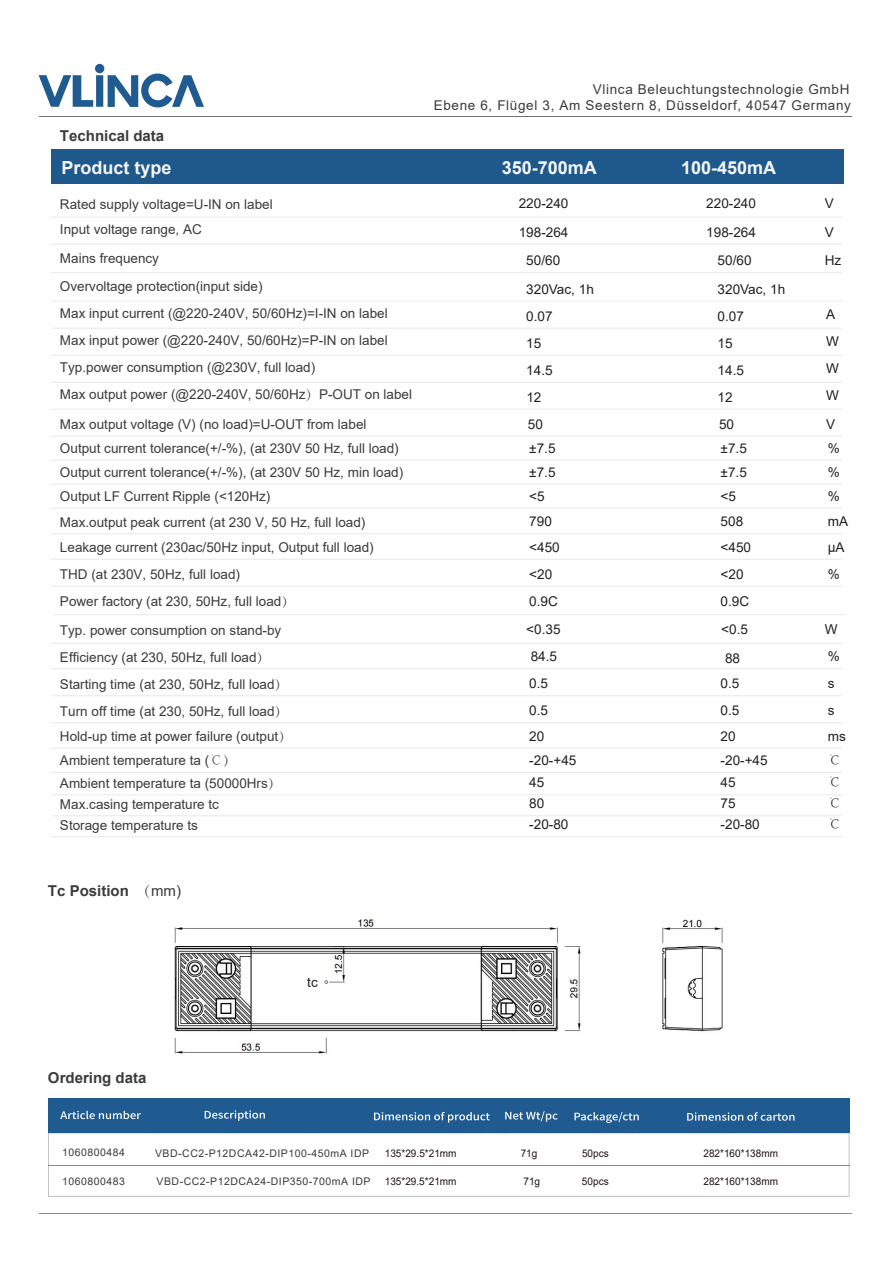
<style>
.page{position:relative;width:893px;height:1263px;background:#fff}
.page>*{position:absolute;margin:0;border:0;box-sizing:border-box;transform-origin:0 0}
.t1{font:700 18px "Arial";color:#f6f7f7}
.t2{font:700 15px "Arial";color:#3c3a3a}
.t3{font:13.5px/25.5px "Arial";color:#3c3a3a}
.t4{font:13.5px/28.5px "Arial";color:#231f20}
.t5{font:13.5px/16.5px "Arial";letter-spacing:.05em;color:#3c3a3a;text-align:right}
.t6{font:300 13.5px "Adobe Song Std";color:#231f20}
.t7{font:10.5px "Arial";letter-spacing:.05em;color:#3c3a3a}
.t8{font:10.5px "Arial";color:#1f1315;scale:.95 1}
.s1{font-family:"Adobe Song Std";font-weight:300}
.s2{font-weight:400}
</style>
<div class="page">
<svg style="left:48px;top:1133px;width:801px;height:63px"></svg>
<div style="left:48px;top:1098px;width:801px;height:34px;background:#1f5b91"></div>
<svg style="left:60px;top:1111px;width:81px;height:8px"></svg>
<svg style="left:205px;top:1110px;width:60px;height:11px"></svg>
<svg style="left:374px;top:1112px;width:116px;height:10px"></svg>
<svg style="left:505px;top:1111px;width:53px;height:11px"></svg>
<svg style="left:574px;top:1112px;width:65px;height:11px"></svg>
<svg style="left:687px;top:1112px;width:107px;height:9px"></svg>
<hr style="left:40px;top:1213px;width:812px;height:1px;background:#86888b">
<div style="left:95px;top:64px;width:9px;height:9px;background:#1f5b91;border-radius:50%"></div>
<svg style="left:39px;top:73px;width:165px;height:34px"></svg>
<hr style="left:39px;top:116px;width:812px;height:1px;background:#727276">
<div style="left:52px;top:149px;width:792px;height:35px;background:#1f588b"></div>
<hr style="left:51px;top:217px;width:791px;height:1px;background:#eae9e9">
<hr style="left:51px;top:244px;width:791px;height:1px;background:#eae9e9">
<hr style="left:48px;top:1166px;width:801px;height:1px;background:#86888b">
<hr style="left:51px;top:272px;width:791px;height:1px;background:#eae9e9">
<hr style="left:51px;top:301px;width:791px;height:1px;background:#eae9e9">
<hr style="left:51px;top:328px;width:791px;height:1px;background:#eae9e9">
<hr style="left:51px;top:355px;width:791px;height:1px;background:#eae9e9">
<hr style="left:51px;top:382px;width:791px;height:1px;background:#eae9e9">
<hr style="left:51px;top:409px;width:791px;height:1px;background:#eae9e9">
<hr style="left:51px;top:436px;width:791px;height:1px;background:#eae9e9">
<hr style="left:51px;top:460px;width:791px;height:1px;background:#eae9e9">
<hr style="left:51px;top:484px;width:791px;height:1px;background:#eae9e9">
<hr style="left:51px;top:508px;width:791px;height:1px;background:#eae9e9">
<hr style="left:51px;top:533px;width:791px;height:1px;background:#eae9e9">
<hr style="left:51px;top:559px;width:791px;height:1px;background:#eae9e9">
<hr style="left:51px;top:586px;width:791px;height:1px;background:#eae9e9">
<hr style="left:54px;top:614px;width:791px;height:1px;background:#eae9e9">
<hr style="left:51px;top:643px;width:791px;height:1px;background:#eae9e9">
<hr style="left:51px;top:668px;width:791px;height:1px;background:#eae9e9">
<hr style="left:51px;top:695px;width:791px;height:1px;background:#eae9e9">
<hr style="left:51px;top:722px;width:791px;height:1px;background:#eae9e9">
<hr style="left:51px;top:748px;width:791px;height:1px;background:#eae9e9">
<hr style="left:51px;top:772px;width:791px;height:1px;background:#eae9e9">
<hr style="left:51px;top:794px;width:791px;height:1px;background:#eae9e9">
<hr style="left:51px;top:815px;width:791px;height:1px;background:#eae9e9">
<hr style="left:51px;top:836px;width:791px;height:1px;background:#eae9e9">
<img style="left:174px;top:916px;width:549px;height:138px">
<p class="t2" style="left:60px;top:125px;width:106px">Technical data</p>
<p class="t5" style="left:434px;top:81px;width:419px">Vlinca Beleuchtungstechnologie GmbH<br>Ebene 6, Flügel 3, Am Seestern 8, Düsseldorf, 40547 Germany</p>
<h1 class="t1" style="left:62px;top:155px;width:112px">Product type</h1>
<h1 class="t1" style="left:502px;top:155px;width:97px">350-700mA</h1>
<h1 class="t1" style="left:681px;top:155px;width:97px">100-450mA</h1>
<p class="t4" style="left:706px;top:189px;width:51px">220-240<br>198-264</p>
<p class="t4" style="left:825px;top:189px;width:11px">V<br>V</p>
<p class="t4" style="left:519px;top:189px;width:51px">220-240<br>198-264</p>
<p class="t3" style="left:60px;top:191px;width:214px">Rated supply voltage=U-IN on label<br>Input voltage range, AC</p>
<p class="t3" style="left:60px;top:245px;width:101px">Mains frequency</p>
<p class="t4" style="left:526px;top:246px;width:35px">50/60</p>
<p class="t3" style="left:60px;top:273px;width:204px">Overvoltage protection(input side)</p>
<p class="t4" style="left:526px;top:275px;width:69px">320Vac, 1h</p>
<p class="t4" style="left:718px;top:275px;width:69px">320Vac, 1h</p>
<p class="t3" style="left:60px;top:300px;width:329px">Max input current (@220-240V, 50/60Hz)=I-IN on label</p>
<p class="t4" style="left:526px;top:302px;width:28px">0.07</p>
<p class="t4" style="left:718px;top:302px;width:28px">0.07</p>
<p class="t3" style="left:60px;top:327px;width:329px">Max input power (@220-240V, 50/60Hz)=P-IN on label</p>
<p class="t4" style="left:526px;top:329px;width:17px">15</p>
<p class="t4" style="left:718px;top:329px;width:17px">15</p>
<p class="t4" style="left:826px;top:328px;width:14px;line-height:27px">W<br>W</p>
<p class="t4" style="left:718px;top:246px;width:35px">50/60</p>
<p class="t4" style="left:825px;top:246px;width:18px">Hz</p>
<p class="t4" style="left:826px;top:300px;width:11px">A</p>
<p class="t3" style="left:60px;top:354px;width:257px">Typ.power consumption (@230V, full load)</p>
<p class="t4" style="left:526px;top:356px;width:28px">14.5</p>
<p class="t4" style="left:718px;top:356px;width:28px">14.5</p>
<p class="t3" style="left:60px;top:381px;width:354px">Max output power (@220-240V, 50/60Hz<span class="s1">）</span>P-OUT on label</p>
<p class="t3" style="left:60px;top:412px;width:340px;line-height:24px">Max output voltage (V) (no load)=U-OUT from label<br>Output current tolerance(+/-%), (at 230V 50 Hz, full load)</p>
<p class="t4" style="left:526px;top:384px;width:18px;line-height:27px">12<br>50</p>
<p class="t4" style="left:718px;top:384px;width:18px;line-height:27px">12<br>50</p>
<p class="t4" style="left:826px;top:381px;width:14px">W<br>V</p>
<p class="t4" style="left:529px;top:434px;width:28px">±7.5</p>
<p class="t4" style="left:721px;top:434px;width:28px">±7.5</p>
<p class="t4" style="left:828px;top:434px;width:14px">%</p>
<p class="t3" style="left:60px;top:459px;width:345px">Output current tolerance(+/-%), (at 230V 50 Hz, min load)</p>
<p class="t4" style="left:529px;top:458px;width:28px">±7.5</p>
<p class="t4" style="left:721px;top:458px;width:28px">±7.5</p>
<p class="t4" style="left:828px;top:458px;width:14px">%</p>
<p class="t3" style="left:60px;top:483px;width:212px">Output LF Current Ripple (&lt;120Hz)</p>
<p class="t4" style="left:529px;top:482px;width:17px">&lt;5</p>
<p class="t4" style="left:721px;top:482px;width:17px">&lt;5</p>
<p class="t4" style="left:828px;top:482px;width:14px">%</p>
<p class="t3" style="left:60px;top:509px;width:307px">Max.output peak current (at 230 V, 50 Hz, full load)</p>
<p class="t4" style="left:529px;top:507px;width:24px">790</p>
<p class="t4" style="left:721px;top:507px;width:24px">508</p>
<p class="t4" style="left:828px;top:507px;width:22px">mA</p>
<p class="t3" style="left:60px;top:534px;width:315px">Leakage current (230ac/50Hz input, Output full load)</p>
<p class="t4" style="left:529px;top:533px;width:32px">&lt;450</p>
<p class="t4" style="left:721px;top:533px;width:32px">&lt;450</p>
<p class="t4" style="left:828px;top:533px;width:18px">μA</p>
<p class="t3" style="left:60px;top:561px;width:182px">THD (at 230V, 50Hz, full load)</p>
<p class="t4" style="left:529px;top:560px;width:24px">&lt;20</p>
<p class="t4" style="left:721px;top:560px;width:24px">&lt;20</p>
<p class="t4" style="left:828px;top:560px;width:14px">%</p>
<p class="t4" style="left:529px;top:587px;width:30px">0.9C</p>
<p class="t4" style="left:721px;top:587px;width:30px">0.9C</p>
<p class="t4" style="left:526px;top:615px;width:36px">&lt;0.35</p>
<p class="t4" style="left:721px;top:615px;width:28px">&lt;0.5</p>
<p class="t3" style="left:60px;top:587px;width:236px;line-height:28.5px">Power factory (at 230, 50Hz, full load<span class="s1">）<br></span>Typ. power consumption on stand-by</p>
<p class="t3" style="left:60px;top:644px;width:212px">Efficiency (at 230, 50Hz, full load<span class="s1">）</span></p>
<p class="t4" style="left:531px;top:642px;width:28px">84.5</p>
<p class="t4" style="left:725px;top:644px;width:17px">88</p>
<p class="t4" style="left:828px;top:642px;width:14px">%</p>
<p class="t3" style="left:60px;top:671px;width:230px">Starting time (at 230, 50Hz, full load<span class="s1">）</span></p>
<p class="t4" style="left:529px;top:669px;width:20px">0.5</p>
<p class="t4" style="left:721px;top:669px;width:20px">0.5</p>
<p class="t4" style="left:828px;top:669px;width:8px">s</p>
<p class="t3" style="left:60px;top:698px;width:230px">Turn off time (at 230, 50Hz, full load<span class="s1">）</span></p>
<p class="t4" style="left:529px;top:696px;width:20px">0.5</p>
<p class="t4" style="left:721px;top:696px;width:20px">0.5</p>
<p class="t4" style="left:828px;top:696px;width:8px">s</p>
<p class="t3" style="left:60px;top:723px;width:233px">Hold-up time at power failure (output<span class="s1">）</span></p>
<p class="t4" style="left:529px;top:722px;width:17px">20</p>
<p class="t4" style="left:721px;top:722px;width:17px">20</p>
<p class="t4" style="left:828px;top:722px;width:20px">ms</p>
<p class="t3" style="left:60px;top:747px;width:178px">Ambient temperature ta (<span class="s1">℃）</span></p>
<p class="t4" style="left:529px;top:746px;width:49px">-20-+45</p>
<p class="t4" style="left:721px;top:746px;width:49px">-20-+45</p>
<p class="t6" style="left:828px;top:753px;width:15px">℃</p>
<p class="t3" style="left:60px;top:770px;width:223px">Ambient temperature ta (50000Hrs<span class="s1">）</span></p>
<p class="t4" style="left:529px;top:768px;width:17px">45</p>
<p class="t4" style="left:721px;top:768px;width:17px">45</p>
<p class="t6" style="left:828px;top:775px;width:15px">℃</p>
<p class="t3" style="left:60px;top:791px;width:161px">Max.casing temperature tc</p>
<p class="t4" style="left:529px;top:789px;width:17px">80</p>
<p class="t4" style="left:721px;top:789px;width:17px">75</p>
<p class="t6" style="left:828px;top:796px;width:15px">℃</p>
<p class="t3" style="left:60px;top:812px;width:140px">Storage temperature ts</p>
<p class="t4" style="left:529px;top:810px;width:41px">-20-80</p>
<p class="t4" style="left:721px;top:810px;width:41px">-20-80</p>
<p class="t6" style="left:828px;top:817px;width:15px">℃</p>
<p class="t4" style="left:825px;top:615px;width:14px">W</p>
<p class="t2" style="left:48px;top:880px;width:135px">Tc Position <span class="s1">（</span><span class="s2">mm)</span></p>
<p class="t2" style="left:48px;top:1067px;width:100px">Ordering data</p>
<p class="t4" style="left:307px;top:968px;width:12px">tc</p>
<p class="t7" style="left:62px;top:1145px;width:65px">1060800484</p>
<p class="t7" style="left:155px;top:1145px;width:216px">VBD-CC2-P12DCA42-DIP100-450mA IDP</p>
<p class="t8" style="left:385px;top:1145px;width:77px">135*29.5*21mm</p>
<p class="t8" style="left:521px;top:1145px;width:19px">71g</p>
<p class="t8" style="left:582px;top:1145px;width:30px">50pcs</p>
<p class="t8" style="left:703px;top:1145px;width:80px">282*160*138mm</p>
<p class="t7" style="left:62px;top:1174px;width:65px">1060800483</p>
<p class="t7" style="left:157px;top:1174px;width:216px">VBD-CC2-P12DCA24-DIP350-700mA IDP</p>
<p class="t8" style="left:385px;top:1174px;width:77px">135*29.5*21mm</p>
<p class="t8" style="left:523px;top:1174px;width:19px">71g</p>
<p class="t8" style="left:582px;top:1174px;width:30px">50pcs</p>
<p class="t8" style="left:703px;top:1174px;width:80px">282*160*138mm</p>
</div>
